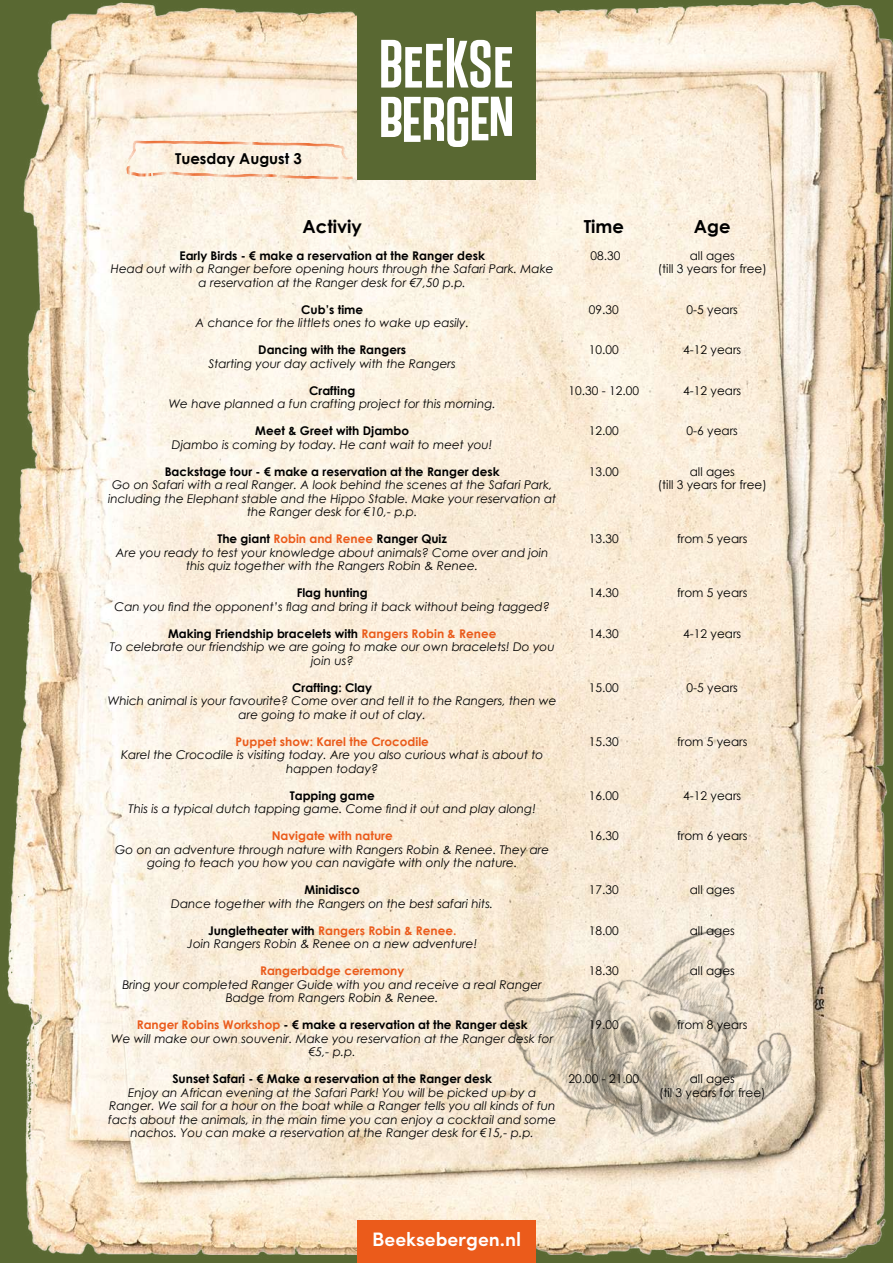
<style>
.page{position:relative;width:893px;height:1263px;background:#fff}
.page>*{position:absolute;margin:0;border:0;box-sizing:border-box;transform-origin:0 0}
.t1{font:600 19.5px "Sofia Pro";color:#fff}
.t2{font:700 18px "Century Gothic";color:#000}
.t3{font:700 15px "Century Gothic";color:#000}
.t4{font:italic 12px/13.5px "Century Gothic";color:#000;text-align:center}
.t5{font:12px/13.5px "Century Gothic";color:#000;text-align:center}
.t6{font:700 12px "Century Gothic";color:#000}
.t7{font:700 12px "Century Gothic";color:#ea5b1b}
.s1{font-weight:700;font-style:normal}
.s2{font-weight:700;font-style:normal;color:#ea5b1b}
.s3{font-weight:700;font-style:normal;color:#eb5b1b}
</style>
<div class="page">
<img style="left:0;top:0;width:893px;height:1263px">
<div style="left:357px;top:0;width:179px;height:179px;background:#596832"></div>
<svg style="left:381px;top:38px;width:131px;height:50px"></svg>
<svg style="left:381px;top:97px;width:131px;height:50px"></svg>
<div style="left:357px;top:1220px;width:179px;height:43px;background:#eb5b1b"></div>
<img style="left:468px;top:884px;width:372px;height:325px">
<svg style="left:107px;top:104px;width:259px;height:102px;background:#f6e9d7"></svg>
<p class="t3" style="left:175px;top:148px;width:128px">Tuesday August 3</p>
<h2 class="t2" style="left:302px;top:213px;width:61px">Activiy</h2>
<p class="t6" style="left:179px;top:246px;width:307px">Early Birds - € make a reservation at the Ranger desk</p>
<p class="t4" style="left:111px;top:262px;width:444px">Head out with a Ranger before opening hours through the Safari Park. Make a reservation at the Ranger desk for €7,50 p.p.</p>
<p class="t6" style="left:301px;top:300px;width:63px">Cub’s time</p>
<p class="t4" style="left:195px;top:316px;width:275px">A chance for the littlets ones to wake up easily.</p>
<p class="t6" style="left:258px;top:341px;width:149px">Dancing with the Rangers</p>
<p class="t4" style="left:209px;top:357px;width:249px">Starting your day actively with the Rangers</p>
<p class="t6" style="left:309px;top:381px;width:48px">Crafting</p>
<p class="t4" style="left:169px;top:397px;width:329px">We have planned a fun crafting project for this morning.</p>
<p class="t6" style="left:255px;top:422px;width:155px">Meet &amp; Greet with Djambo</p>
<p class="t4" style="left:172px;top:438px;width:322px">Djambo is coming by today. He cant wait to meet you!</p>
<p class="t6" style="left:165px;top:462px;width:337px">Backstage tour - € make a reservation at the Ranger desk</p>
<p class="t4" style="left:108px;top:478px;width:450px">Go on Safari with a real Ranger. A look behind the scenes at the Safari Park, including the Elephant stable and the Hippo Stable. Make your reservation at the Ranger desk for €10,- p.p.</p>
<p class="t4" style="left:116px;top:532px;width:434px"><span class="s1">The giant</span> <span class="s2">Robin and Renee</span> <span class="s1">Ranger Quiz<br></span>Are you ready to test your knowledge about animals? Come over and join this quiz together with the Rangers Robin &amp; Renee.</p>
<p class="t6" style="left:297px;top:584px;width:73px">Flag hunting</p>
<p class="t4" style="left:115px;top:600px;width:437px">Can you find the opponent’s flag and bring it back without being tagged?</p>
<p class="t4" style="left:110px;top:627px;width:446px"><span class="s1">Making Friendship bracelets with</span> <span class="s2">Rangers Robin &amp; Renee<br></span>To celebrate our friendship we are going to make our own bracelets! Do you join us?</p>
<p class="t6" style="left:292px;top:678px;width:81px">Crafting: Clay</p>
<p class="t4" style="left:108px;top:694px;width:450px">Which animal is your favourite? Come over and tell it to the Rangers, then we are going to make it out of clay.</p>
<p class="t7" style="left:235px;top:732px;width:195px">Puppet show: Karel the Crocodile</p>
<p class="t4" style="left:121px;top:748px;width:424px">Karel the Crocodile is visiting today. Are you also curious what is about to happen today?</p>
<p class="t6" style="left:290px;top:786px;width:86px">Tapping game</p>
<p class="t4" style="left:129px;top:802px;width:409px">This is a typical dutch tapping game. Come find it out and play along!</p>
<p class="t7" style="left:272px;top:827px;width:122px">Navigate with nature</p>
<p class="t4" style="left:115px;top:843px;width:436px">Go on an adventure through nature with Rangers Robin &amp; Renee. They are going to teach you how you can navigate with only the nature.</p>
<p class="t6" style="left:305px;top:881px;width:57px">Minidisco</p>
<p class="t4" style="left:171px;top:897px;width:324px">Dance together with the Rangers on the best safari hits.</p>
<p class="t4" style="left:187px;top:924px;width:292px"><span class="s1">Jungletheater with</span> <span class="s3">Rangers Robin &amp; Renee.<br></span>Join Rangers Robin &amp; Renee on a new adventure!</p>
<p class="t7" style="left:260px;top:962px;width:146px">Rangerbadge ceremony</p>
<p class="t4" style="left:123px;top:978px;width:421px">Bring your completed Ranger Guide with you and receive a real Ranger<br>Badge from Rangers Robin &amp; Renee.</p>
<p class="t4" style="left:111px;top:1018px;width:444px"><span class="s2">Ranger Robins Workshop</span> <span class="s1">- € make a reservation at the Ranger desk<br></span>We will make our own souvenir. Make you reservation at the Ranger desk for €5,- p.p.</p>
<p class="t6" style="left:172px;top:1070px;width:321px">Sunset Safari - € Make a reservation at the Ranger desk</p>
<p class="t4" style="left:108px;top:1086px;width:449px">Enjoy an African evening at the Safari Park! You will be picked up by a Ranger. We sail for a hour on the boat while a Ranger tells you all kinds of fun facts about the animals, in the main time you can enjoy a cocktail and some nachos. You can make a reservation at the Ranger desk for €15,- p.p.</p>
<h2 class="t2" style="left:584px;top:213px;width:42px">Time</h2>
<p class="t5" style="left:590px;top:249px;width:31px">08.30</p>
<p class="t5" style="left:589px;top:303px;width:31px">09.30</p>
<p class="t5" style="left:589px;top:343px;width:31px">10.00</p>
<p class="t5" style="left:569px;top:384px;width:72px">10.30 - 12.00</p>
<p class="t5" style="left:589px;top:424px;width:31px">12.00</p>
<p class="t5" style="left:589px;top:465px;width:31px">13.00</p>
<p class="t5" style="left:589px;top:532px;width:31px">13.30</p>
<p class="t5" style="left:589px;top:586px;width:31px">14.30</p>
<p class="t5" style="left:589px;top:627px;width:31px">14.30</p>
<p class="t5" style="left:589px;top:681px;width:31px">15.00</p>
<p class="t5" style="left:589px;top:735px;width:31px">15.30</p>
<p class="t5" style="left:589px;top:789px;width:31px">16.00</p>
<p class="t5" style="left:589px;top:829px;width:31px">16.30</p>
<p class="t5" style="left:589px;top:883px;width:31px">17.30</p>
<p class="t5" style="left:589px;top:924px;width:31px">18.00</p>
<p class="t5" style="left:589px;top:964px;width:31px">18.30</p>
<p class="t5" style="left:589px;top:1018px;width:31px">19.00</p>
<p class="t5" style="left:569px;top:1072px;width:72px">20.00 - 21.00</p>
<h2 class="t2" style="left:694px;top:213px;width:38px">Age</h2>
<p class="t5" style="left:658px;top:249px;width:110px">all ages<br>(till 3 years for free)</p>
<p class="t5" style="left:687px;top:303px;width:53px">0-5 years</p>
<p class="t5" style="left:683px;top:343px;width:59px">4-12 years</p>
<p class="t5" style="left:683px;top:384px;width:59px">4-12 years</p>
<p class="t5" style="left:687px;top:424px;width:53px">0-6 years</p>
<p class="t5" style="left:658px;top:465px;width:110px">all ages<br>(till 3 years for free)</p>
<p class="t5" style="left:677px;top:532px;width:72px">from 5 years</p>
<p class="t5" style="left:677px;top:586px;width:72px">from 5 years</p>
<p class="t5" style="left:683px;top:627px;width:59px">4-12 years</p>
<p class="t5" style="left:687px;top:681px;width:53px">0-5 years</p>
<p class="t5" style="left:677px;top:735px;width:72px">from 5 years</p>
<p class="t5" style="left:683px;top:789px;width:59px">4-12 years</p>
<p class="t5" style="left:677px;top:829px;width:72px">from 6 years</p>
<p class="t5" style="left:690px;top:883px;width:47px">all ages</p>
<p class="t5" style="left:690px;top:924px;width:47px">all ages</p>
<p class="t5" style="left:690px;top:964px;width:47px">all ages</p>
<p class="t5" style="left:677px;top:1018px;width:72px">from 8 years</p>
<p class="t5" style="left:659px;top:1072px;width:108px">all ages<br>(til 3 years for free)</p>
<h1 class="t1" style="left:372px;top:1224px;width:151px">Beeksebergen.nl</h1>
</div>
